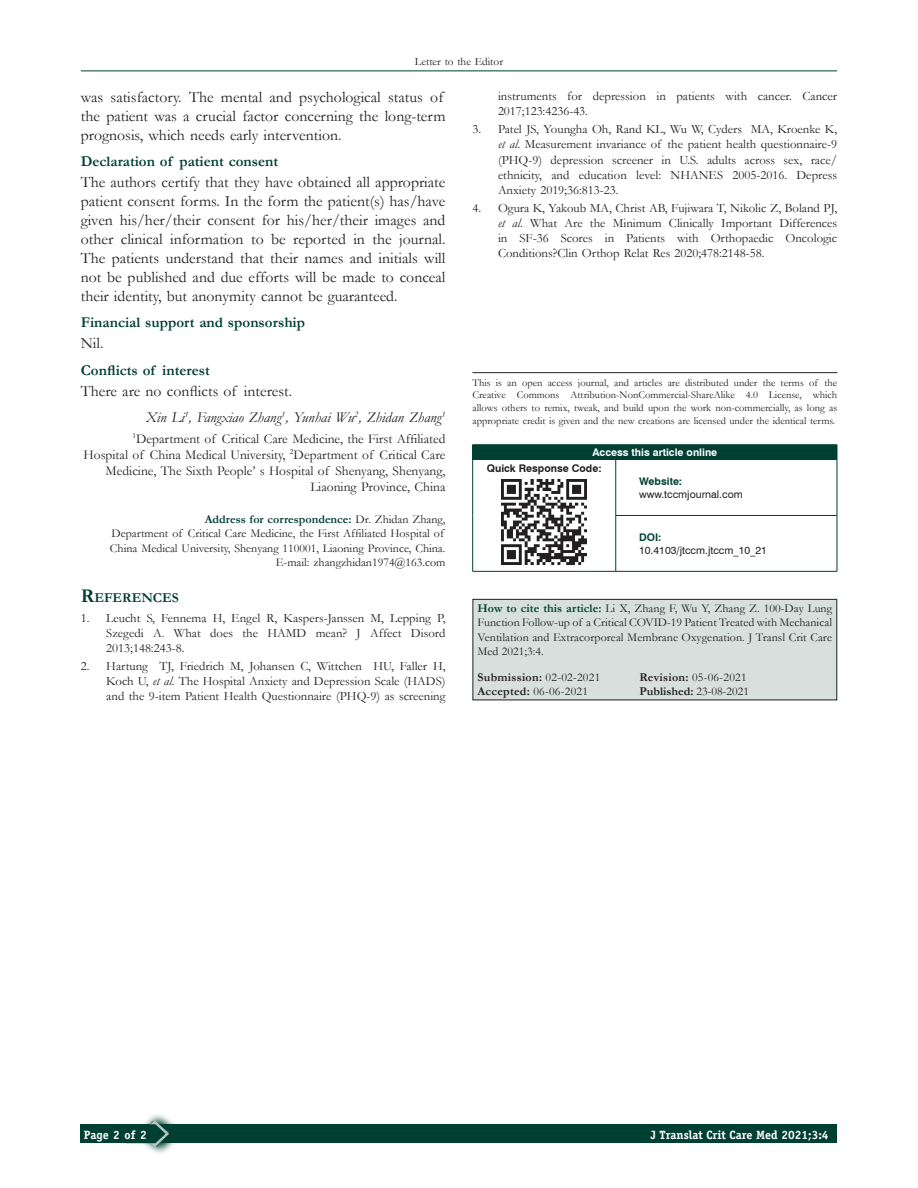
<style>
.page{position:relative;width:918px;height:1188px;background:#fff}
.page>*{position:absolute;margin:0;border:0;box-sizing:border-box;transform-origin:0 0}
.TX{font:15.75px/18.9px "Garamond";color:#231f20}
.t1{font:700 15px "Garamond";color:#004032}
.AU{font:italic 15px "Garamond";color:#231f20}
.t2{font:700 13.65px "Garamond";color:#004032}
.AFF{font:13.5px/16.2px "Garamond";color:#231f20;text-align:right}
.REF{font:12.75px/15.3px "Garamond";color:#231f20;text-align:justify}
.HTC{font:12px/14.4px "Garamond";letter-spacing:.005em;color:#231f20;text-align:justify}
.ADD{font:12px/14.4px "Garamond";color:#231f20;text-align:right}
.AH{font:700 12px "Officina Serif";color:#fff}
.HTC-2{font:700 12px "Garamond";letter-spacing:.02em;color:#231f20}
.HTC-3{font:700 12px "Garamond";color:#231f20}
.t3{font:11.25px "Garamond";color:#231f20}
.Pa7{font:10.5px/12.6px "Garamond";color:#231f20;text-align:justify}
.DOI{font:10.5px/12.6px "Swiss 721 BT";color:#231f20}
.Website{font:10.5px/12.6px "Swiss 721 BT";color:#231f20}
.ATAO{font:700 10.5px "Swiss 721 BT";color:#fff}
.QRC{font:700 10.5px "Swiss 721 BT";color:#231f20}
.s1{font-weight:700;color:#004032}
.s2{font-size:19.5px}
.s3{font-style:italic}
.s4{font-weight:400}
.s5{font-weight:700}
</style>
<div class="page">
<hr style="left:81px;top:71px;width:756px;height:1px;background:#004032">
<div style="left:81px;top:1124px;width:756px;height:19px;background:#004032"></div>
<svg style="left:147px;top:1114px;width:28px;height:39px"></svg>
<svg style="left:125px;top:1120px;width:44px;height:27px"></svg>
<hr style="left:472px;top:372px;width:365px;height:1px;background:#231f20">
<div style="left:473px;top:445px;width:364px;height:14px;background:#004032"></div>
<svg style="left:472px;top:445px;width:1px;height:14px"></svg>
<hr style="left:472px;top:444px;width:144px;height:1px;background:#004032">
<hr style="left:616px;top:444px;width:221px;height:1px;background:#004032">
<svg style="left:837px;top:445px;width:1px;height:14px"></svg>
<hr style="left:472px;top:460px;width:1px;height:55px;background:#004032">
<hr style="left:472px;top:515px;width:1px;height:56px;background:#004032">
<hr style="left:472px;top:459px;width:144px;height:1px;background:#004032">
<hr style="left:615px;top:460px;width:1px;height:55px;background:#004032">
<hr style="left:616px;top:459px;width:221px;height:1px;background:#004032">
<hr style="left:837px;top:460px;width:1px;height:55px;background:#004032">
<hr style="left:472px;top:571px;width:144px;height:1px;background:#004032">
<hr style="left:615px;top:516px;width:1px;height:55px;background:#004032">
<hr style="left:616px;top:515px;width:221px;height:1px;background:#004032">
<hr style="left:837px;top:516px;width:1px;height:55px;background:#004032">
<hr style="left:616px;top:571px;width:221px;height:1px;background:#004032">
<img style="left:502px;top:479px;width:85px;height:85px">
<div style="left:473px;top:599px;width:364px;height:101px;background:#d7e0dd"></div>
<div style="left:472px;top:599px;width:365px;height:101px;border:1px solid #231f20"></div>
<p class="t3" style="left:415px;top:54px;width:90px">Letter to the Editor</p>
<p class="TX" style="left:81px;top:87px;width:366px">was satisfactory. The mental and psychological status of the patient was a crucial factor concerning the long‑term prognosis, which needs early intervention.</p>
<h2 class="t1" style="left:81px;top:151px;width:199px">Declaration of patient consent</h2>
<p class="TX" style="left:81px;top:173px;width:366px;text-align:justify">The authors certify that they have obtained all appropriate patient consent forms. In the form the patient(s) has/have given his/her/their consent for his/her/their images and other clinical information to be reported in the journal.<br>The patients understand that their names and initials will not be published and due efforts will be made to conceal their identity, but anonymity cannot be guaranteed.</p>
<h2 class="t1" style="left:81px;top:312px;width:226px">Financial support and sponsorship</h2>
<p class="TX" style="left:81px;top:334px;width:24px">Nil.</p>
<h2 class="t1" style="left:81px;top:360px;width:130px">Conflicts of interest</h2>
<p class="TX" style="left:81px;top:381px;width:213px">There are no conflicts of interest.</p>
<p class="AU" style="left:146px;top:407px;width:301px">Xin Li<sup>1</sup>, Fangxiao Zhang<sup>1</sup>, Yunhai Wu<sup>2</sup>, Zhidan Zhang<sup>1</sup></p>
<p class="AFF" style="left:84px;top:430px;width:363px"><sup>1</sup>Department of Critical Care Medicine, the First Affiliated<br>Hospital of China Medical University, <sup>2</sup>Department of Critical Care Medicine, The Sixth People’ s Hospital of Shenyang, Shenyang, Liaoning Province, China</p>
<p class="ADD" style="left:110px;top:511px;width:337px"><span class="s1">Address for correspondence:</span> Dr. Zhidan Zhang,<br>Department of Critical Care Medicine, the First Affiliated Hospital of China Medical University, Shenyang 110001, Liaoning Province, China.<br>E‑mail: zhangzhidan1974@163.com</p>
<h1 class="t2" style="left:81px;top:589px;width:99px"><span class="s2">R</span>EFERENCES</h1>
<p class="REF" style="left:106px;top:610px;width:341px;text-indent:-26px">1. Leucht S, Fennema H, Engel R, Kaspers‑Janssen M, Lepping P, Szegedi A. What does the HAMD mean? J Affect Disord 2013;148:243‑8.</p>
<p class="REF" style="left:106px;top:658px;width:341px;text-indent:-26px">2. Hartung TJ, Friedrich M, Johansen C, Wittchen HU, Faller H, Koch U, <span class="s3">et al</span>. The Hospital Anxiety and Depression Scale (HADS) and the 9-item Patient Health Questionnaire (PHQ-9) as screening</p>
<p class="REF" style="left:498px;top:88px;width:341px">instruments for depression in patients with cancer. Cancer<br>2017;123:4236-43.</p>
<p class="REF" style="left:498px;top:121px;width:341px;text-indent:-26px">3. Patel JS, Youngha Oh, Rand KL, Wu W, Cyders MA, Kroenke K, <span class="s3">et al</span>. Measurement invariance of the patient health questionnaire-9 (PHQ-9) depression screener in U.S. adults across sex, race/ ethnicity, and education level: NHANES 2005-2016. Depress Anxiety 2019;36:813-23.</p>
<p class="REF" style="left:498px;top:200px;width:341px;text-indent:-26px">4. Ogura K, Yakoub MA, Christ AB, Fujiwara T, Nikolic Z, Boland PJ, <span class="s3">et al</span>. What Are the Minimum Clinically Important Differences in SF-36 Scores in Patients with Orthopaedic Oncologic Conditions?Clin Orthop Relat Res 2020;478:2148-58.</p>
<p class="Pa7" style="left:472px;top:376px;width:366px">This is an open access journal, and articles are distributed under the terms of the Creative Commons Attribution‑NonCommercial‑ShareAlike 4.0 License, which allows others to remix, tweak, and build upon the work non‑commercially, as long as appropriate credit is given and the new creations are licensed under the identical terms.</p>
<p class="ATAO" style="left:592px;top:446px;width:126px">Access this article online</p>
<p class="QRC" style="left:487px;top:461px;width:116px">Quick Response Code:</p>
<p class="Website" style="left:639px;top:475px;width:105px"><span class="s1">Website: </span>www.tccmjournal.com</p>
<p class="DOI" style="left:639px;top:531px;width:129px"><span class="s1">DOI:<br></span>10.4103/jtccm.jtccm_10_21</p>
<p class="HTC" style="left:478px;top:601px;width:356px"><span class="s1">How to cite this article:</span> Li X, Zhang F, Wu Y, Zhang Z. 100‑Day Lung Function Follow‑up of a Critical COVID‑19 Patient Treated with Mechanical Ventilation and Extracorporeal Membrane Oxygenation. J Transl Crit Care Med 2021;3:4.</p>
<p class="HTC-2" style="left:478px;top:669px;width:124px">Submission: <span class="s4">02-02-2021</span></p>
<p class="HTC" style="left:640px;top:670px;width:109px"><span class="s5">Revision:</span> 05-06-2021</p>
<p class="HTC" style="left:478px;top:684px;width:112px"><span class="s5">Accepted:</span> 06-06-2021</p>
<p class="HTC-3" style="left:640px;top:683px;width:111px">Published: <span class="s4">23-08-2021</span></p>
<p class="AH" style="left:84px;top:1128px;width:64px">Page 2 of 2</p>
<p class="AH" style="left:650px;top:1127px;width:180px">J Translat Crit Care Med 2021;3:4</p>
</div>
